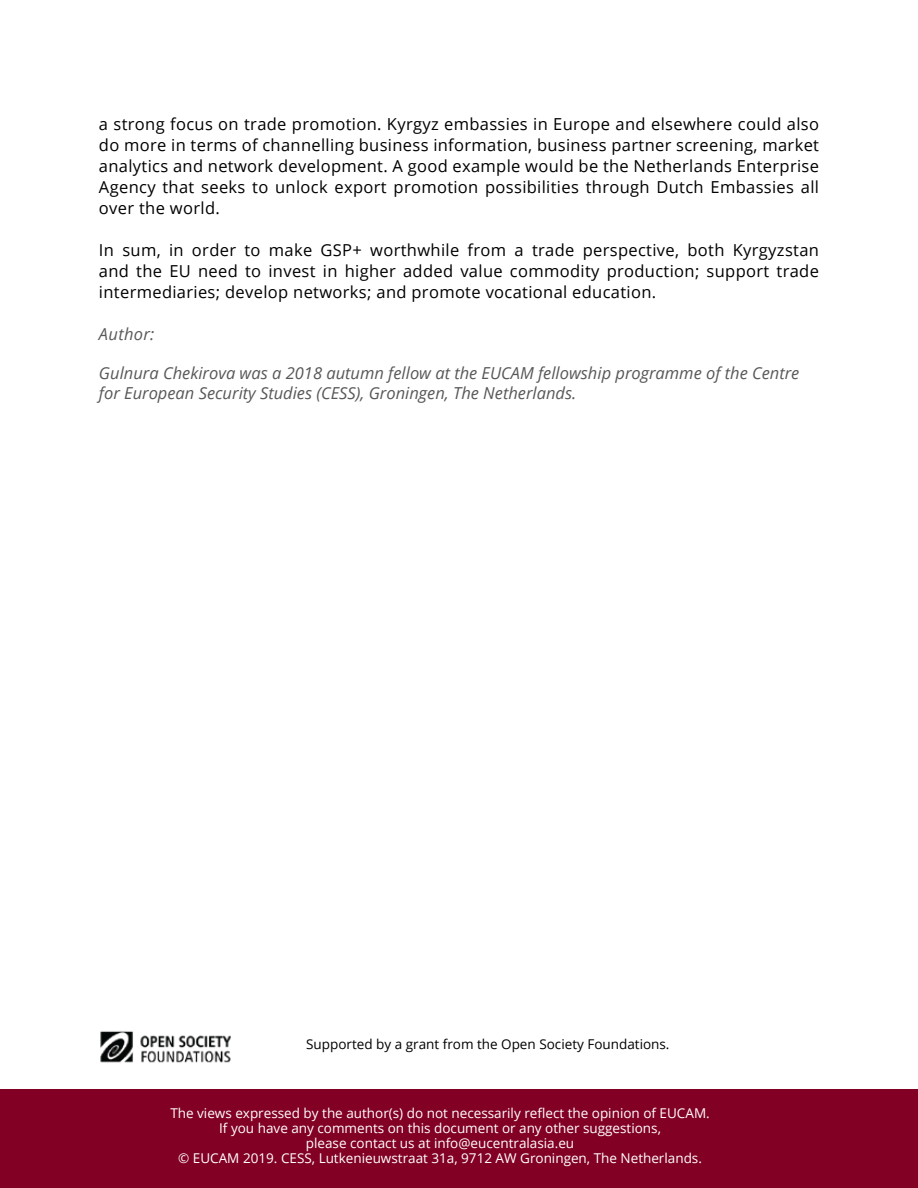
<style>
.page{position:relative;width:918px;height:1188px;background:#fff}
.page>*{position:absolute;margin:0;border:0;box-sizing:border-box;transform-origin:0 0}
.t1{font:16.5px/21px "Open Sans";letter-spacing:.02em;color:#000;text-align:justify}
.t2{font:italic 16.5px/19.8px "Open Sans";color:#585858}
.t3{font:italic 16.5px "Open Sans";letter-spacing:.02em;color:#585959}
.t4{font:13.5px/15px "Open Sans";color:#fff;text-align:center}
.t5{font:13.5px "Open Sans";color:#000}
</style>
<div class="page">
<div style="left:0;top:1089px;width:918px;height:99px;background:#820024"></div>
<img style="left:100px;top:1031px;width:131px;height:32px">
<p class="t1" style="left:99px;top:113px;width:722px">a strong focus on trade promotion. Kyrgyz embassies in Europe and elsewhere could also do more in terms of channelling business information, business partner screening, market analytics and network development. A good example would be the Netherlands Enterprise Agency that seeks to unlock export promotion possibilities through Dutch Embassies all over the world.</p>
<p class="t1" style="left:99px;top:239px;width:722px">In sum, in order to make GSP+ worthwhile from a trade perspective, both Kyrgyzstan and the EU need to invest in higher added value commodity production; support trade intermediaries; develop networks; and promote vocational education.</p>
<p class="t3" style="left:99px;top:323px;width:57px">Author:</p>
<p class="t2" style="left:99px;top:363px;width:702px">Gulnura Chekirova was a 2018 autumn fellow at the EUCAM fellowship programme of the Centre for European Security Studies (CESS), Groningen, The Netherlands.</p>
<p class="t5" style="left:306px;top:1035px;width:365px">Supported by a grant from the Open Society Foundations.</p>
<p class="t4" style="left:170px;top:1105px;width:541px">The views expressed by the author(s) do not necessarily reflect the opinion of EUCAM.<br>If you have any comments on this document or any other suggestions,<br>please contact us at info@eucentralasia.eu<br>© EUCAM 2019. CESS, Lutkenieuwstraat 31a, 9712 AW Groningen, The Netherlands.</p>
</div>
